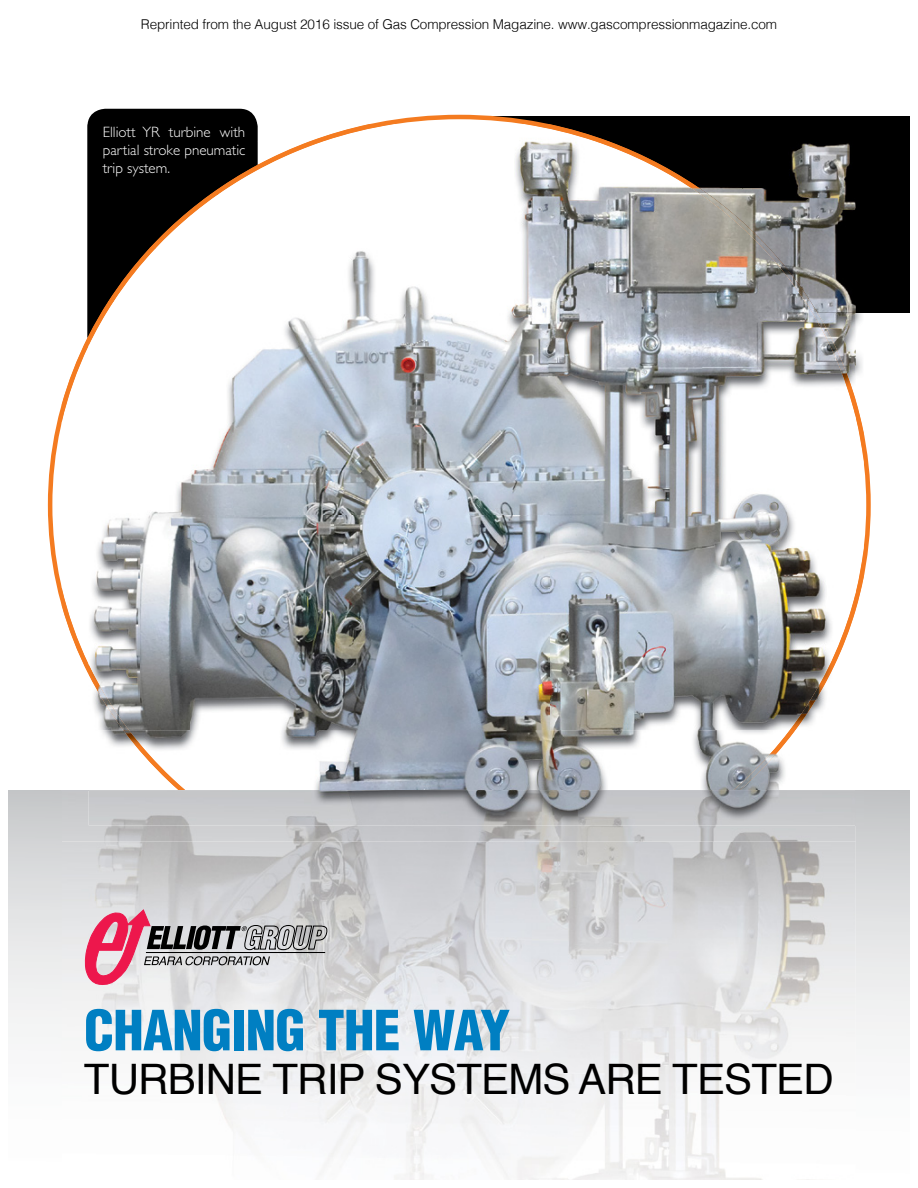
<style>
.page{position:relative;width:918px;height:1188px;background:#fff}
.page>*{position:absolute;margin:0;border:0;box-sizing:border-box;transform-origin:0 0}
.t1{font:900 condensed 54px "Helvetica";letter-spacing:-.01em;color:#007fc2}
.t2{font:42px "Helvetica";letter-spacing:-.02em;color:#000}
.t3{font:300 15px/18px "Gill Sans";color:#fff;text-align:justify}
.t4{font:300 13.5px "Helvetica";letter-spacing:-.01em;color:#000}
</style>
<div class="page">
<div style="left:87px;top:109px;width:171px;height:256px;background:#000;border-radius:18px"></div>
<div style="left:468px;top:116px;width:442px;height:197px;background:#000"></div>
<svg style="left:48px;top:115px;width:823px;height:492px"></svg>
<div style="left:8px;top:790px;width:54px;height:390px;background:linear-gradient(to bottom,#cecfd1,#fff)"></div>
<img style="left:62px;top:842px;width:370px;height:338px">
<img style="left:432px;top:842px;width:424px;height:338px">
<img style="left:856px;top:141px;width:8px;height:259px">
<img style="left:856px;top:400px;width:8px;height:209px">
<img style="left:62px;top:124px;width:25px;height:211px">
<img style="left:258px;top:124px;width:52px;height:17px">
<img style="left:87px;top:124px;width:171px;height:211px">
<img style="left:608px;top:124px;width:248px;height:17px">
<img style="left:394px;top:124px;width:131px;height:17px">
<img style="left:62px;top:422px;width:27px;height:166px">
<img style="left:310px;top:124px;width:84px;height:17px">
<img style="left:525px;top:124px;width:83px;height:17px">
<img style="left:62px;top:335px;width:27px;height:87px">
<img style="left:62px;top:588px;width:27px;height:86px">
<img style="left:62px;top:790px;width:794px;height:52px">
<img style="left:805px;top:717px;width:10px;height:9px">
<img style="left:191px;top:141px;width:511px;height:589px">
<img style="left:140px;top:335px;width:51px;height:395px">
<img style="left:702px;top:313px;width:102px;height:417px">
<img style="left:89px;top:335px;width:51px;height:395px">
<img style="left:804px;top:313px;width:52px;height:279px">
<img style="left:608px;top:141px;width:248px;height:172px">
<img style="left:89px;top:141px;width:169px;height:194px">
<img style="left:210px;top:141px;width:114px;height:54px">
<img style="left:595px;top:141px;width:114px;height:54px">
<img style="left:149px;top:194px;width:69px;height:54px">
<img style="left:700px;top:194px;width:69px;height:54px">
<img style="left:108px;top:248px;width:48px;height:54px">
<img style="left:762px;top:248px;width:49px;height:54px">
<img style="left:89px;top:301px;width:25px;height:45px">
<img style="left:805px;top:301px;width:51px;height:117px">
<img style="left:804px;top:592px;width:52px;height:125px">
<img style="left:89px;top:664px;width:40px;height:66px">
<img style="left:790px;top:708px;width:15px;height:22px">
<img style="left:102px;top:730px;width:21px;height:17px">
<img style="left:123px;top:730px;width:672px;height:60px">
<img style="left:89px;top:790px;width:767px;height:35px">
<svg style="left:856px;top:790px;width:54px;height:259px"></svg>
<svg style="left:84px;top:910px;width:244px;height:75px;background:#c4a9b1"></svg>
<hr style="left:146px;top:952px;width:179px;height:1px;background:#000">
<p class="t4" style="left:141px;top:13px;width:638px">Reprinted from the August 2016 issue of Gas Compression Magazine. www.gascompressionmagazine.com</p>
<p class="t3" style="left:103px;top:123px;width:144px">Elliott YR turbine with partial stroke pneumatic trip system.</p>
<h1 class="t1" style="left:84px;top:997px;width:428px">CHANGING THE WAY</h1>
<h2 class="t2" style="left:84px;top:1047px;width:751px">TURBINE TRIP SYSTEMS ARE TESTED</h2>
</div>
